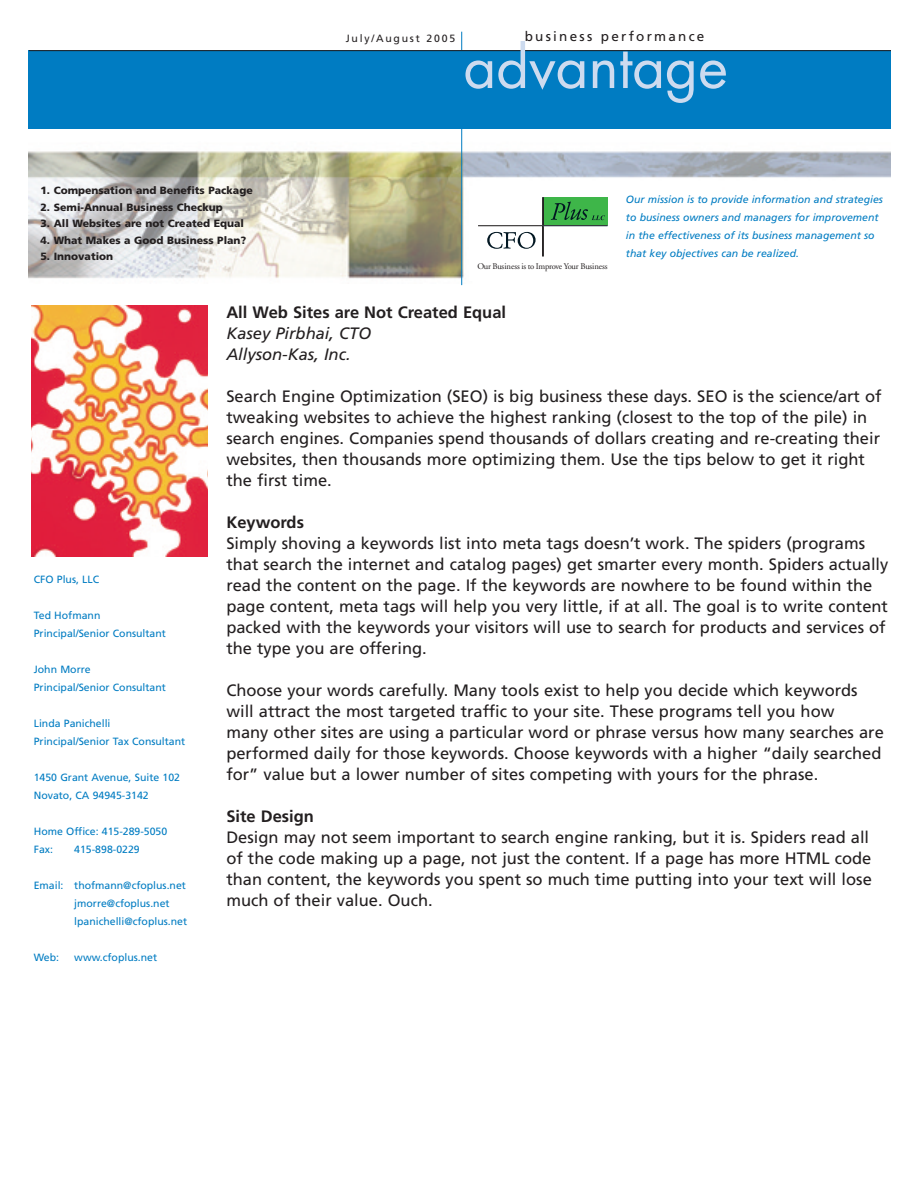
<style>
.page{position:relative;width:918px;height:1188px;background:#fff}
.page>*{position:absolute;margin:0;border:0;box-sizing:border-box;transform-origin:0 0}
.t1{font:57px "Futura";color:#cddbef}
.t2{font:16.5px/21px "Frutiger";color:#231f20}
.t3{font:700 16.5px "Frutiger";color:#231f20}
.t4{font:italic 16.5px/21px "Frutiger";color:#231f20}
.t5{font:13.5px "Frutiger";letter-spacing:.165em;color:#231f20}
.t6{font:10.5px/18px "Frutiger";color:#007cc2}
.t7{font:italic 10.5px/18px "Frutiger";color:#007cc2}
.t8{font:900 10.5px "Frutiger";color:#231f20}
.t9{font:10.5px "Frutiger";letter-spacing:.165em;color:#231f20}
.t10{font:8.7px "Adobe Garamond";letter-spacing:-.025em;color:#231f20}
</style>
<div class="page">
<img style="left:28px;top:141px;width:863px;height:143px">
<div style="left:29px;top:50px;width:862px;height:79px;background:#007cc2"></div>
<hr style="left:461px;top:32px;width:1px;height:253px;background:#007cc2">
<hr style="left:29px;top:50px;width:862px;height:1px;background:#231f20">
<div style="left:470px;top:187px;width:147px;height:94px;background:#fff"></div>
<div style="left:543px;top:197px;width:65px;height:28px;background:#3eb649"></div>
<svg style="left:551px;top:202px;width:54px;height:18px"></svg>
<svg style="left:478px;top:225px;width:67px;height:32px"></svg>
<hr style="left:542px;top:197px;width:2px;height:28px;background:#231f20">
<hr style="left:543px;top:225px;width:65px;height:1px;background:#231f20">
<img style="left:32px;top:305px;width:176px;height:251px">
<p class="t8" style="left:40px;top:187px;width:214px">1. Compensation and Benefits Package</p>
<p class="t8" style="left:41px;top:203px;width:184px">2. Semi-Annual Business Checkup</p>
<p class="t8" style="left:41px;top:220px;width:205px">3. All Websites are not Created Equal</p>
<p class="t8" style="left:41px;top:236px;width:207px">4. What Makes a Good Business Plan?</p>
<p class="t8" style="left:41px;top:253px;width:74px">5. Innovation</p>
<p class="t9" style="left:346px;top:34px;width:111px">July/August 2005</p>
<p class="t5" style="left:525px;top:31px;width:181px">business performance</p>
<h1 class="t1" style="left:463px;top:41px;width:266px">advantage</h1>
<p class="t10" style="left:477px;top:263px;width:132px">Our Business is to Improve Your Business</p>
<p class="t7" style="left:626px;top:191px;width:259px">Our mission is to provide information and strategies to business owners and managers for improvement in the effectiveness of its business management so that key objectives can be realized.</p>
<p class="t6" style="left:34px;top:571px;width:67px">CFO Plus, LLC</p>
<p class="t6" style="left:34px;top:607px;width:134px">Ted Hofmann<br>Principal/Senior Consultant</p>
<p class="t6" style="left:34px;top:661px;width:134px">John Morre<br>Principal/Senior Consultant</p>
<p class="t6" style="left:34px;top:715px;width:153px">Linda Panichelli<br>Principal/Senior Tax Consultant</p>
<p class="t6" style="left:34px;top:769px;width:148px">1450 Grant Avenue, Suite 102<br>Novato, CA 94945-3142</p>
<p class="t6" style="left:34px;top:823px;width:135px">Home Office: 415-289-5050<br>Fax:</p>
<p class="t6" style="left:74px;top:841px;width:67px">415-898-0229</p>
<p class="t6" style="left:74px;top:877px;width:114px;text-indent:-40px">Email: thofmann@cfoplus.net jmorre@cfoplus.net lpanichelli@cfoplus.net</p>
<p class="t6" style="left:34px;top:949px;width:27px">Web:</p>
<p class="t6" style="left:74px;top:949px;width:84px">www.cfoplus.net</p>
<p class="t3" style="left:226px;top:305px;width:281px">All Web Sites are Not Created Equal</p>
<p class="t4" style="left:226px;top:324px;width:146px">Kasey Pirbhai, CTO<br>Allyson-Kas, Inc.</p>
<p class="t2" style="left:226px;top:387px;width:657px">Search Engine Optimization (SEO) is big business these days. SEO is the science/art of tweaking websites to achieve the highest ranking (closest to the top of the pile) in search engines. Companies spend thousands of dollars creating and re-creating their websites, then thousands more optimizing them. Use the tips below to get it right the first time.</p>
<p class="t3" style="left:226px;top:515px;width:79px">Keywords</p>
<p class="t2" style="left:226px;top:534px;width:664px">Simply shoving a keywords list into meta tags doesn’t work. The spiders (programs that search the internet and catalog pages) get smarter every month. Spiders actually read the content on the page. If the keywords are nowhere to be found within the page content, meta tags will help you very little, if at all. The goal is to write content packed with the keywords your visitors will use to search for products and services of the type you are offering.</p>
<p class="t2" style="left:226px;top:681px;width:659px">Choose your words carefully. Many tools exist to help you decide which keywords will attract the most targeted traffic to your site. These programs tell you how<br>many other sites are using a particular word or phrase versus how many searches are performed daily for those keywords. Choose keywords with a higher “daily searched for” value but a lower number of sites competing with yours for the phrase.</p>
<p class="t3" style="left:226px;top:809px;width:89px">Site Design</p>
<p class="t2" style="left:226px;top:828px;width:647px">Design may not seem important to search engine ranking, but it is. Spiders read all of the code making up a page, not just the content. If a page has more HTML code than content, the keywords you spent so much time putting into your text will lose much of their value. Ouch.</p>
</div>
